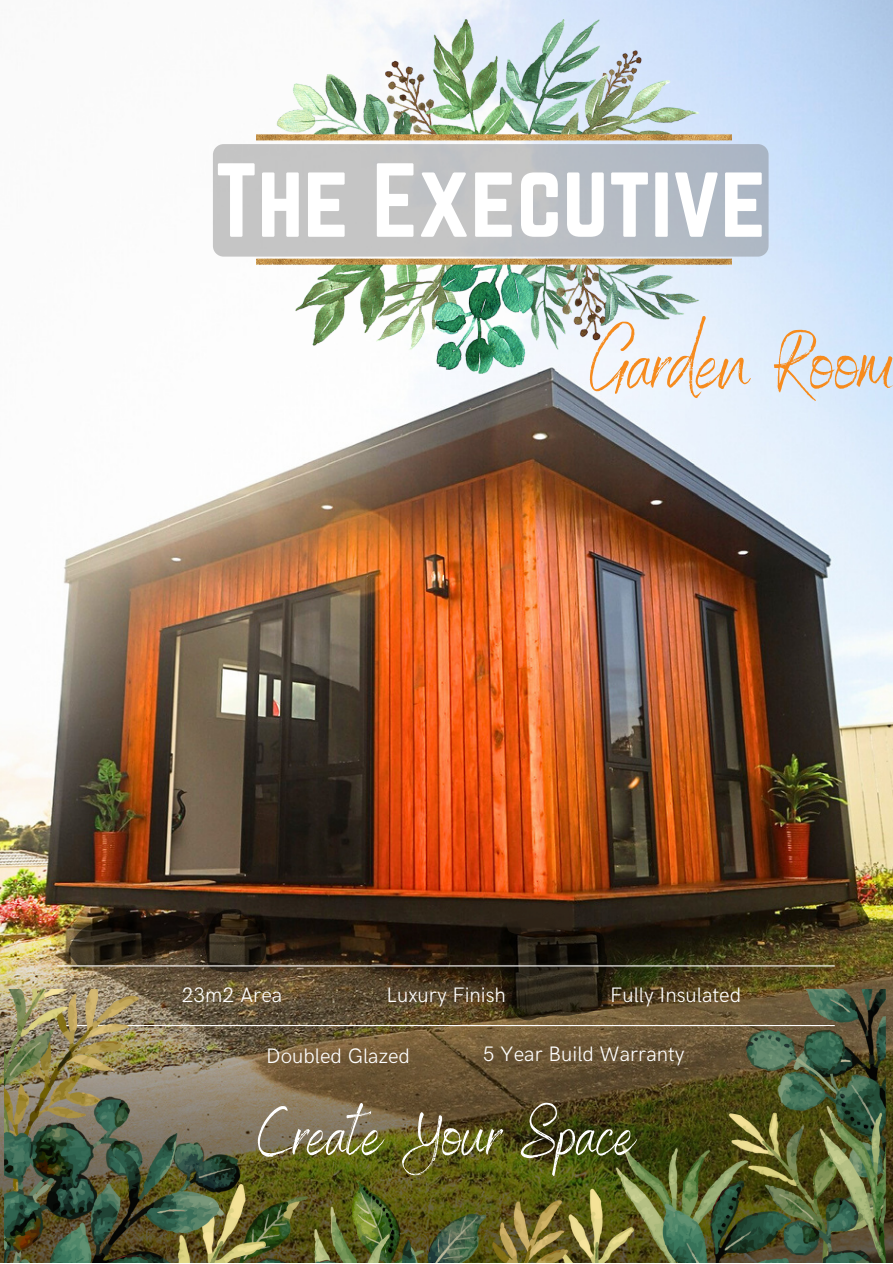
<style>
.page{position:relative;width:893px;height:1264px;background:#fff}
.page>*{position:absolute;margin:0;border:0;box-sizing:border-box;transform-origin:0 0}
.t1{font:91.8px "Norwester";color:#fff}
.t2{font:82.2px "Benedict";color:#f68b1e}
.t3{font:67.65px "Benedict";color:#fff}
.t4{font:300 21px "HK Grotesk";color:#fff}
</style>
<div class="page">
<img style="left:0;top:0;width:892px;height:867px">
<img style="left:0;top:867px;width:892px;height:395px">
<img style="left:256px;top:19px;width:475px;height:354px">
<img style="left:5px;top:989px;width:880px;height:273px">
<svg style="left:205px;top:907px;width:61px;height:65px;background:#2d2419"></svg>
<svg style="left:815px;top:896px;width:55px;height:36px;background:#453717"></svg>
<svg style="left:504px;top:903px;width:56px;height:32px"></svg>
<div style="left:498px;top:899px;width:58px;height:25px;background:#302519"></div>
<div style="left:522px;top:906px;width:46px;height:30px;background:#302519"></div>
<div style="left:539px;top:904px;width:37px;height:27px;background:#302519"></div>
<svg style="left:508px;top:929px;width:99px;height:91px;background:#2a2316"></svg>
<div style="left:213px;top:144px;width:555px;height:112px;background:#737373;border-radius:11px;opacity:.4"></div>
<img style="left:69px;top:911px;width:135px;height:56px">
<hr style="left:57px;top:965px;width:777px;height:1px;background:#fff">
<p class="t1" style="left:215px;top:145px;width:552px">The Executive</p>
<p class="t2" style="left:591px;top:310px;width:303px">Garden Room</p>
<p class="t4" style="left:182px;top:982px;width:102px">23m2 Area</p>
<p class="t4" style="left:386px;top:982px;width:121px">Luxury Finish</p>
<p class="t4" style="left:610px;top:982px;width:132px">Fully Insulated</p>
<p class="t4" style="left:266px;top:1044px;width:145px">Doubled Glazed</p>
<p class="t4" style="left:483px;top:1042px;width:203px">5 Year Build Warranty</p>
<p class="t3" style="left:257px;top:1090px;width:379px">Create Your Space</p>
</div>
